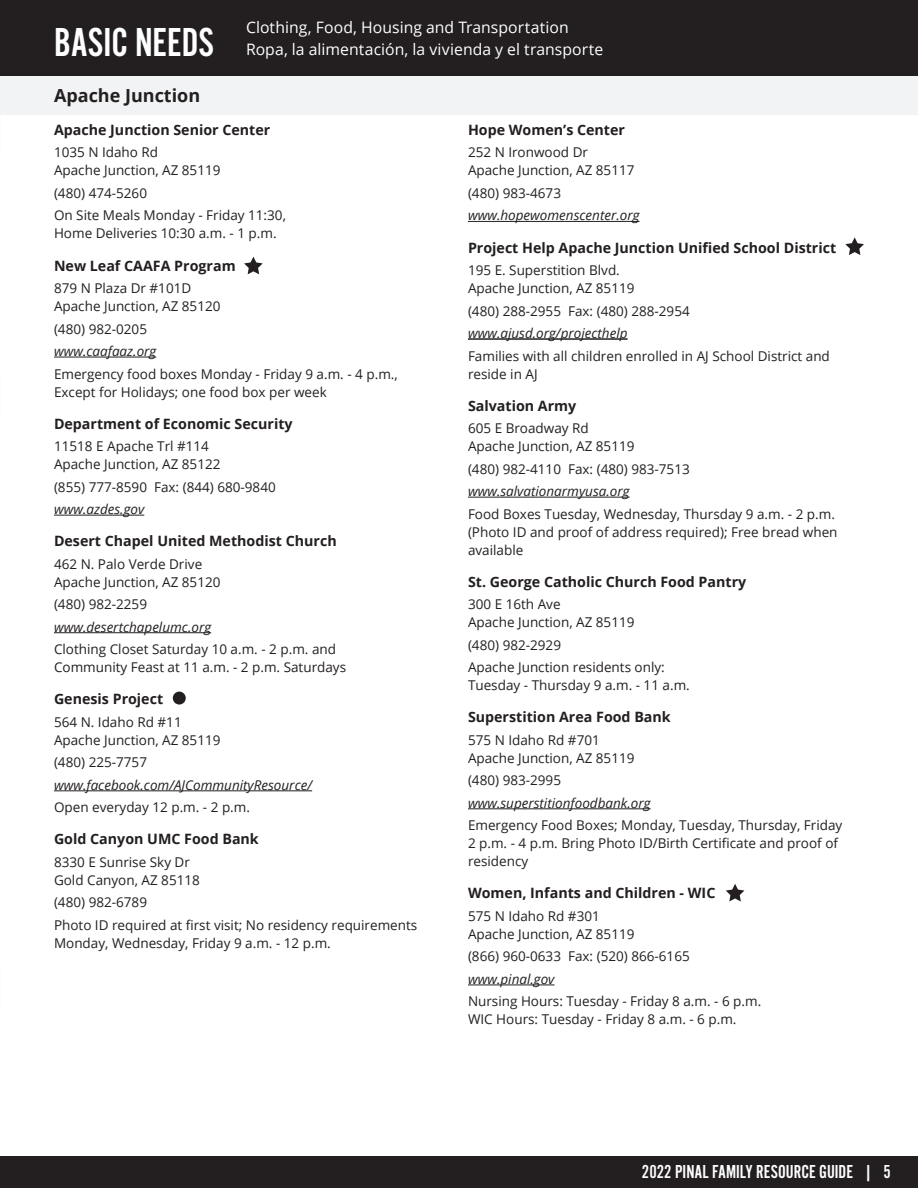
<style>
.page{position:relative;width:918px;height:1188px;background:#fff}
.page>*{position:absolute;margin:0;border:0;box-sizing:border-box;transform-origin:0 0}
.Section{font:42px "Alternate Got No 2 D";color:#fff}
.t1{font:19.5px "Alternate Got No 2 D";color:#fff}
.City{font:700 18px "Open Sans";color:#231f20}
.t2{font:15.75px "Open Sans";letter-spacing:.005em;color:#fff}
.listing{font:700 14.25px "Open Sans";color:#231f20}
.t3{font:13.5px/18px "Open Sans";color:#231f20}
.t4{font:italic 13.5px "Open Sans";color:#231f20}
</style>
<div class="page">
<div style="left:0;top:76px;width:918px;height:39px;background:#f2f3f4"></div>
<div style="left:0;top:0;width:918px;height:76px;background:#231f20"></div>
<hr style="left:54px;top:357px;width:102px;height:1px;background:#231f20">
<hr style="left:54px;top:515px;width:90px;height:1px;background:#231f20">
<hr style="left:54px;top:632px;width:157px;height:1px;background:#231f20">
<hr style="left:54px;top:790px;width:258px;height:1px;background:#231f20">
<hr style="left:468px;top:221px;width:172px;height:1px;background:#231f20">
<hr style="left:468px;top:338px;width:160px;height:2px;background:#231f20">
<hr style="left:468px;top:497px;width:162px;height:1px;background:#231f20">
<hr style="left:468px;top:808px;width:183px;height:1px;background:#231f20">
<hr style="left:468px;top:985px;width:86px;height:1px;background:#231f20">
<div style="left:0;top:1156px;width:918px;height:32px;background:#231f20"></div>
<div style="left:173px;top:692px;width:13px;height:13px;background:#231f20;border-radius:50%"></div>
<svg style="left:244px;top:257px;width:19px;height:17px"></svg>
<svg style="left:845px;top:237px;width:19px;height:18px"></svg>
<svg style="left:726px;top:884px;width:18px;height:18px"></svg>
<p class="Section" style="left:54px;top:20px;width:162px">BASIC NEEDS</p>
<p class="t2" style="left:246px;top:16px;width:324px">Clothing, Food, Housing and Transportation</p>
<p class="t2" style="left:246px;top:39px;width:359px">Ropa, la alimentación, la vivienda y el transporte</p>
<p class="City" style="left:54px;top:83px;width:148px">Apache Junction</p>
<p class="listing" style="left:54px;top:120px;width:218px">Apache Junction Senior Center</p>
<p class="t3" style="left:54px;top:143px;width:168px">1035 N Idaho Rd<br>Apache Junction, AZ 85119</p>
<p class="t3" style="left:54px;top:184px;width:95px">(480) 474-5260</p>
<p class="t3" style="left:54px;top:206px;width:233px">On Site Meals Monday - Friday 11:30,</p>
<p class="t3" style="left:54px;top:224px;width:224px">Home Deliveries 10:30 a.m. - 1 p.m.</p>
<p class="listing" style="left:54px;top:255px;width:183px">New Leaf CAAFA Program</p>
<p class="t3" style="left:54px;top:279px;width:168px">879 N Plaza Dr #101D<br>Apache Junction, AZ 85120</p>
<p class="t3" style="left:54px;top:319px;width:95px">(480) 982-0205</p>
<p class="t4" style="left:54px;top:342px;width:104px">www.caafaaz.org</p>
<p class="t3" style="left:54px;top:364px;width:345px">Emergency food boxes Monday - Friday 9 a.m. - 4 p.m.,<br>Except for Holidays; one food box per week</p>
<p class="listing" style="left:54px;top:413px;width:240px">Department of Economic Security</p>
<p class="t3" style="left:54px;top:437px;width:168px">11518 E Apache Trl #114<br>Apache Junction, AZ 85122</p>
<p class="t3" style="left:54px;top:477px;width:223px">(855) 777-8590 Fax: (844) 680-9840</p>
<p class="t4" style="left:54px;top:500px;width:92px">www.azdes.gov</p>
<p class="listing" style="left:54px;top:531px;width:284px">Desert Chapel United Methodist Church</p>
<p class="t3" style="left:54px;top:554px;width:168px">462 N. Palo Verde Drive<br>Apache Junction, AZ 85120</p>
<p class="t3" style="left:54px;top:595px;width:95px">(480) 982-2259</p>
<p class="t4" style="left:54px;top:618px;width:159px">www.desertchapelumc.org</p>
<p class="t3" style="left:54px;top:640px;width:284px">Clothing Closet Saturday 10 a.m. - 2 p.m. and</p>
<p class="t3" style="left:54px;top:658px;width:294px">Community Feast at 11 a.m. - 2 p.m. Saturdays</p>
<p class="listing" style="left:54px;top:689px;width:111px">Genesis Project</p>
<p class="t3" style="left:54px;top:713px;width:168px">564 N. Idaho Rd #11<br>Apache Junction, AZ 85119</p>
<p class="t3" style="left:54px;top:753px;width:95px">(480) 225-7757</p>
<p class="t4" style="left:54px;top:776px;width:260px">www.facebook.com/AJCommunityResource/</p>
<p class="t3" style="left:54px;top:798px;width:198px">Open everyday 12 p.m. - 2 p.m.</p>
<p class="listing" style="left:54px;top:829px;width:206px">Gold Canyon UMC Food Bank</p>
<p class="t3" style="left:54px;top:853px;width:147px">8330 E Sunrise Sky Dr<br>Gold Canyon, AZ 85118</p>
<p class="t3" style="left:54px;top:893px;width:95px">(480) 982-6789</p>
<p class="t3" style="left:54px;top:916px;width:365px">Photo ID required at first visit; No residency requirements</p>
<p class="t3" style="left:54px;top:934px;width:278px">Monday, Wednesday, Friday 9 a.m. - 12 p.m.</p>
<p class="listing" style="left:468px;top:120px;width:159px">Hope Women’s Center</p>
<p class="t3" style="left:468px;top:143px;width:168px">252 N Ironwood Dr<br>Apache Junction, AZ 85117</p>
<p class="t3" style="left:468px;top:184px;width:95px">(480) 983-4673</p>
<p class="t4" style="left:468px;top:206px;width:173px">www.hopewomenscenter.org</p>
<p class="listing" style="left:468px;top:237px;width:370px">Project Help Apache Junction Unified School District</p>
<p class="t3" style="left:468px;top:261px;width:168px">195 E. Superstition Blvd.<br>Apache Junction, AZ 85119</p>
<p class="t3" style="left:468px;top:301px;width:223px">(480) 288-2955 Fax: (480) 288-2954</p>
<p class="t4" style="left:468px;top:324px;width:161px">www.ajusd.org/projecthelp</p>
<p class="t3" style="left:468px;top:346px;width:363px">Families with all children enrolled in AJ School District and reside in AJ</p>
<p class="listing" style="left:468px;top:395px;width:110px">Salvation Army</p>
<p class="t3" style="left:468px;top:419px;width:168px">605 E Broadway Rd<br>Apache Junction, AZ 85119</p>
<p class="t3" style="left:468px;top:459px;width:223px">(480) 982-4110 Fax: (480) 983-7513</p>
<p class="t4" style="left:468px;top:482px;width:163px">www.salvationarmyusa.org</p>
<p class="t3" style="left:468px;top:504px;width:371px">Food Boxes Tuesday, Wednesday, Thursday 9 a.m. - 2 p.m. (Photo ID and proof of address required); Free bread when available</p>
<p class="listing" style="left:468px;top:571px;width:280px">St. George Catholic Church Food Pantry</p>
<p class="t3" style="left:468px;top:595px;width:168px">300 E 16th Ave<br>Apache Junction, AZ 85119</p>
<p class="t3" style="left:468px;top:635px;width:95px">(480) 982-2929</p>
<p class="t3" style="left:468px;top:658px;width:198px">Apache Junction residents only:</p>
<p class="t3" style="left:468px;top:676px;width:223px">Tuesday - Thursday 9 a.m. - 11 a.m.</p>
<p class="listing" style="left:468px;top:707px;width:204px">Superstition Area Food Bank</p>
<p class="t3" style="left:468px;top:731px;width:168px">575 N Idaho Rd #701<br>Apache Junction, AZ 85119</p>
<p class="t3" style="left:468px;top:771px;width:95px">(480) 983-2995</p>
<p class="t4" style="left:468px;top:794px;width:184px">www.superstitionfoodbank.org</p>
<p class="t3" style="left:468px;top:816px;width:376px">Emergency Food Boxes; Monday, Tuesday, Thursday, Friday</p>
<p class="t3" style="left:468px;top:834px;width:372px">2 p.m. - 4 p.m. Bring Photo ID/Birth Certificate and proof of residency</p>
<p class="listing" style="left:468px;top:883px;width:249px">Women, Infants and Children - WIC</p>
<p class="t3" style="left:468px;top:907px;width:168px">575 N Idaho Rd #301<br>Apache Junction, AZ 85119</p>
<p class="t3" style="left:468px;top:947px;width:223px">(866) 960-0633 Fax: (520) 866-6165</p>
<p class="t4" style="left:468px;top:970px;width:88px">www.pinal.gov</p>
<p class="t3" style="left:468px;top:992px;width:295px">Nursing Hours: Tuesday - Friday 8 a.m. - 6 p.m.</p>
<p class="t3" style="left:468px;top:1010px;width:270px">WIC Hours: Tuesday - Friday 8 a.m. - 6 p.m.</p>
<p class="t1" style="left:642px;top:1162px;width:251px">2022 PINAL FAMILY RESOURCE GUIDE | 5</p>
<p class="t1" style="left:657px;top:1162px;width:16px">18</p>
</div>
